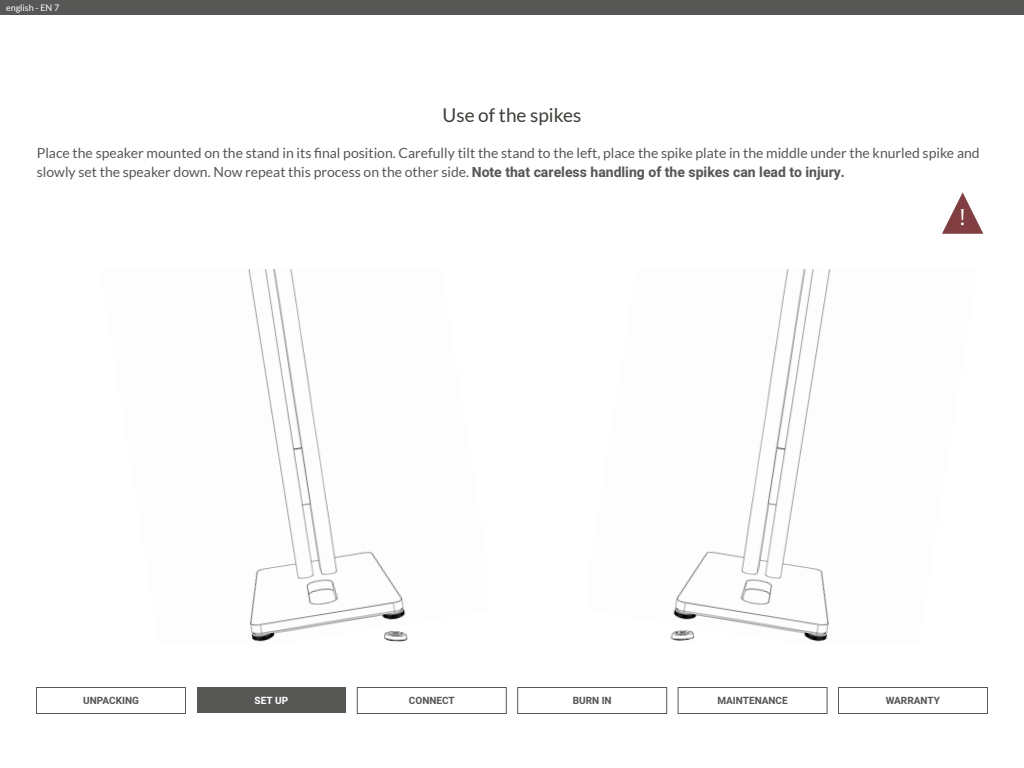
<style>
.page{position:relative;width:1024px;height:768px;background:#fff}
.page>*{position:absolute;margin:0;border:0;box-sizing:border-box;transform-origin:0 0}
.t1{font:22px "Azo Web";color:#fff}
.t2{font:19px "Lato";color:#3f3c38}
.t3{font:14px/19px "Lato";color:#575756}
.t4{font:700 10px "Heebo";color:#575756}
.t5{font:700 10px "Heebo";color:#fff}
.t6{font:9px "Lato";color:#fff}
.s1{font-family:"Heebo";font-weight:700}
</style>
<div class="page">
<img style="left:673px;top:269px;width:158px;height:373px">
<img style="left:248px;top:269px;width:158px;height:373px">
<img style="left:384px;top:626px;width:24px;height:16px">
<img style="left:670px;top:626px;width:31px;height:16px">
<div style="left:0;top:0;width:1024px;height:15px;background:#575756"></div>
<svg style="left:942px;top:192px;width:41px;height:42px"></svg>
<div style="left:197px;top:688px;width:149px;height:26px;background:#575756"></div>
<div style="left:357px;top:687px;width:150px;height:27px;border:1px solid #575756"></div>
<div style="left:517px;top:687px;width:150px;height:27px;border:1px solid #575756"></div>
<div style="left:678px;top:687px;width:150px;height:27px;border:1px solid #575756"></div>
<div style="left:838px;top:687px;width:150px;height:27px;border:1px solid #575756"></div>
<div style="left:36px;top:687px;width:150px;height:27px;border:1px solid #575756"></div>
<p class="t6" style="left:6px;top:3px;width:55px">english - EN 7</p>
<h2 class="t2" style="left:443px;top:105px;width:140px">Use of the spikes</h2>
<p class="t3" style="left:37px;top:144px;width:944px">Place the speaker mounted on the stand in its final position. Carefully tilt the stand to the left, place the spike plate in the middle under the knurled spike and slowly set the speaker down. Now repeat this process on the other side. <span class="s1">Note that careless handling of the spikes can lead to injury.</span></p>
<h1 class="t1" style="left:959px;top:203px;width:8px">!</h1>
<p class="t4" style="left:83px;top:694px;width:57px">UNPACKING</p>
<p class="t5" style="left:255px;top:694px;width:35px">SET UP</p>
<p class="t4" style="left:409px;top:694px;width:47px">CONNECT</p>
<p class="t4" style="left:573px;top:694px;width:40px">BURN IN</p>
<p class="t4" style="left:717px;top:694px;width:72px">MAINTENANCE</p>
<p class="t4" style="left:886px;top:694px;width:56px">WARRANTY</p>
</div>
